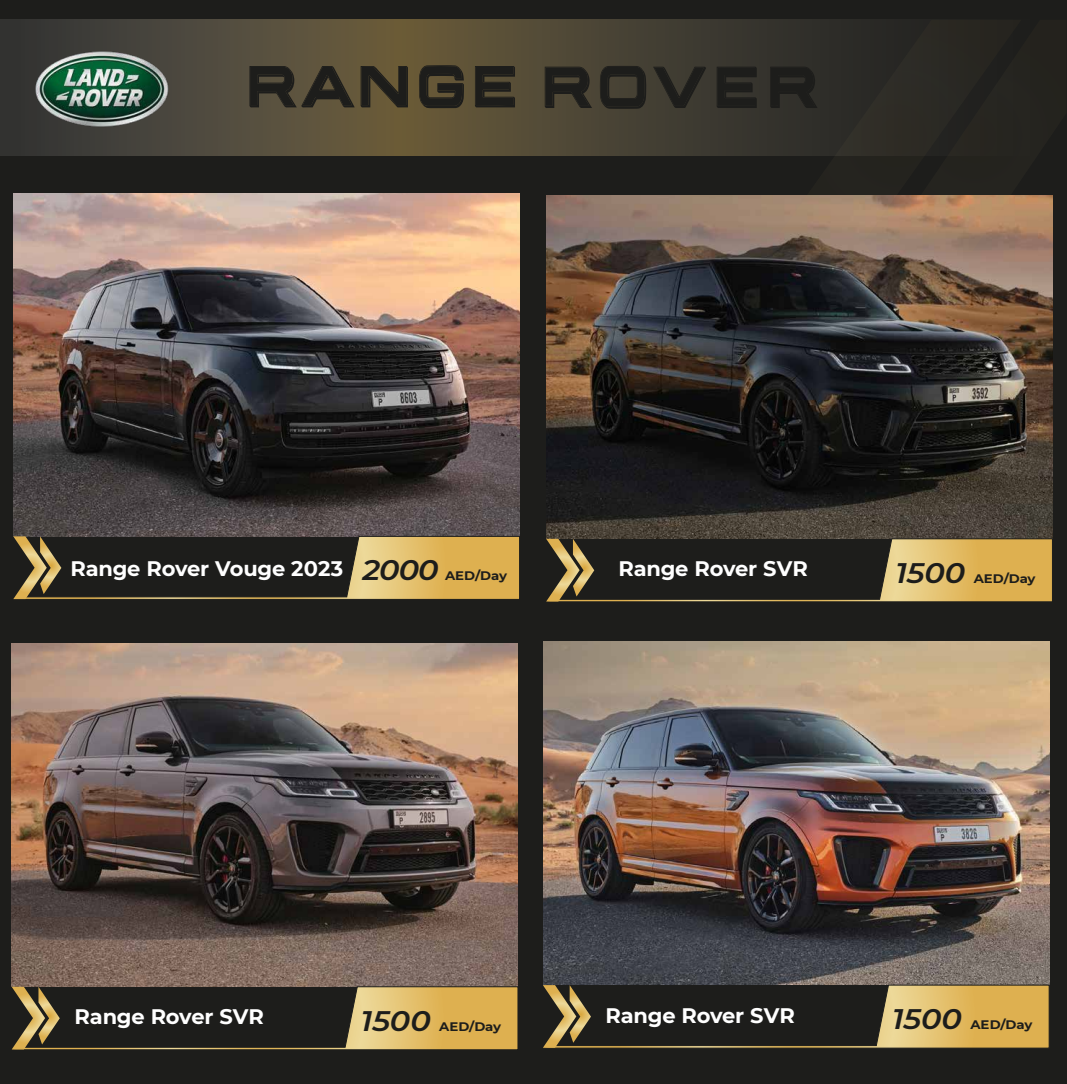
<style>
.page{position:relative;width:1067px;height:1084px;background:#fff}
.page>*{position:absolute;margin:0;border:0;box-sizing:border-box;transform-origin:0 0}
.t1{font:italic 600 28.2px "Montserrat";letter-spacing:-.005em;color:#1d1d1b;scale:1.08 1}
.t2{font:700 21px "Montserrat";letter-spacing:-.01em;color:#fff}
.t3{font:700 12.4px "Montserrat";color:#1d1d1b;scale:1.08 1}
.s1{font-weight:600;font-style:italic;font-size:28.2px;color:#1d1d1b}
</style>
<div class="page">
<div style="left:0;top:0;width:1067px;height:1083px;background:#1d1d1b"></div>
<img style="left:0;top:155px;width:520px;height:381px">
<img style="left:520px;top:155px;width:533px;height:380px">
<img style="left:11px;top:536px;width:467px;height:450px">
<svg style="left:11px;top:986px;width:507px;height:64px"></svg>
<img style="left:478px;top:535px;width:575px;height:482px">
<svg style="left:542px;top:984px;width:508px;height:64px"></svg>
<svg style="left:0;top:20px;width:774px;height:135px;background:#514937"></svg>
<svg style="left:774px;top:20px;width:108px;height:232px"></svg>
<svg style="left:882px;top:20px;width:171px;height:232px"></svg>
<svg style="left:419px;top:65px;width:45px;height:43px"></svg>
<svg style="left:717px;top:67px;width:40px;height:41px"></svg>
<svg style="left:653px;top:67px;width:53px;height:41px"></svg>
<svg style="left:475px;top:66px;width:40px;height:41px"></svg>
<svg style="left:361px;top:66px;width:47px;height:41px"></svg>
<svg style="left:770px;top:67px;width:47px;height:41px"></svg>
<svg style="left:545px;top:67px;width:47px;height:41px"></svg>
<svg style="left:249px;top:66px;width:106px;height:41px"></svg>
<svg style="left:600px;top:66px;width:46px;height:43px"></svg>
<img style="left:12px;top:19px;width:179px;height:165px">
<p class="t2" style="left:70px;top:554px;width:370px">Range Rover Vouge 2023 <span class="s1">2000</span></p>
<p class="t3" style="left:445px;top:567px;width:59px">AED/Day</p>
<h1 class="t1" style="left:895px;top:552px;width:66px">1500</h1>
<p class="t3" style="left:974px;top:569px;width:59px">AED/Day</p>
<p class="t2" style="left:618px;top:554px;width:191px">Range Rover SVR</p>
<p class="t2" style="left:605px;top:1000px;width:191px">Range Rover SVR</p>
<p class="t2" style="left:75px;top:1001px;width:191px">Range Rover SVR</p>
<h1 class="t1" style="left:892px;top:998px;width:66px">1500</h1>
<p class="t3" style="left:970px;top:1015px;width:59px">AED/Day</p>
<h1 class="t1" style="left:361px;top:1000px;width:66px">1500</h1>
<p class="t3" style="left:439px;top:1017px;width:59px">AED/Day</p>
</div>
